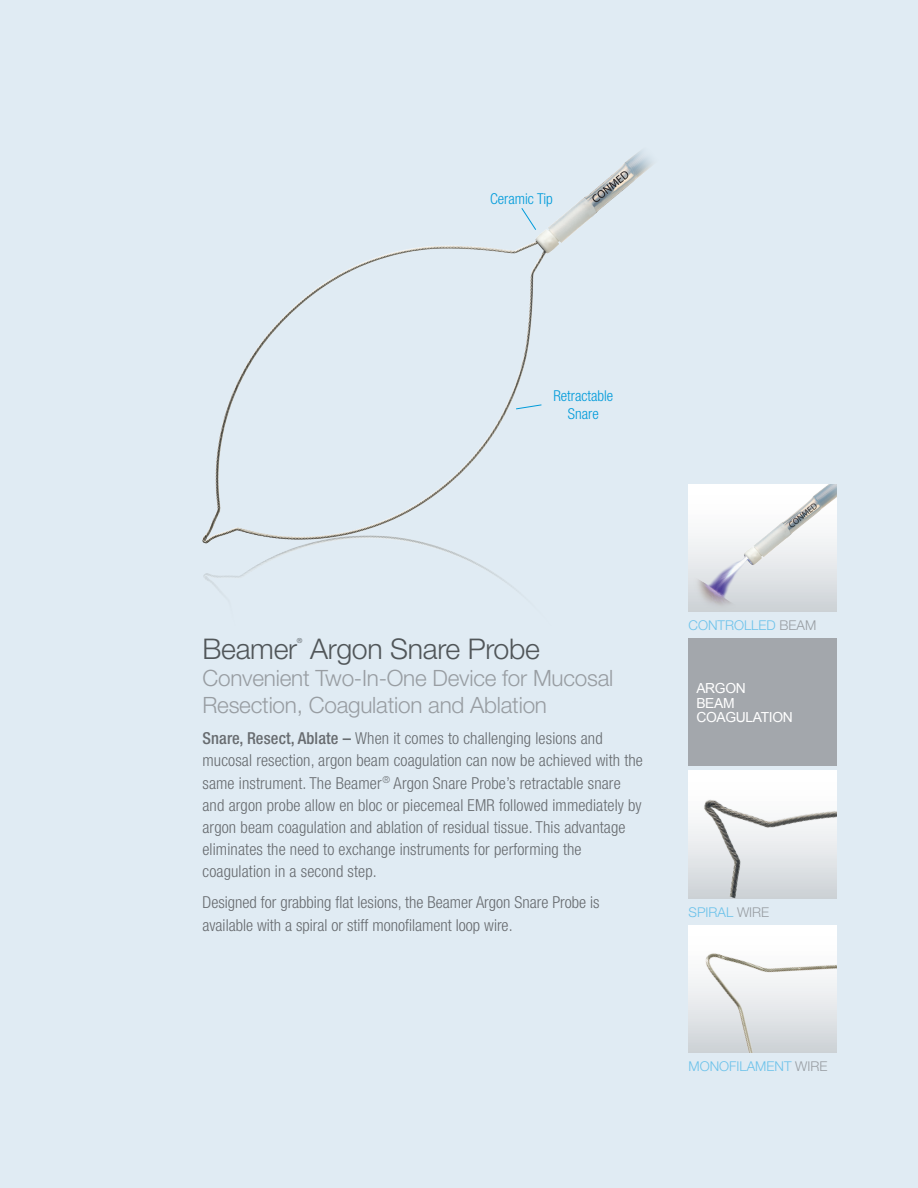
<style>
.page{position:relative;width:918px;height:1188px;background:#e0ebf3}
.page>*{position:absolute;margin:0;border:0;box-sizing:border-box;transform-origin:0 0}
.t1{font:300 28.5px "Helvetica Neue LT Std";letter-spacing:-.01em;color:#515659}
.t2{font:300 22.5px/27px "Helvetica Neue LT Std";letter-spacing:-.01em;color:#989da2}
.Body_Copy{font:300 condensed 16.5px/22.2px "Helvetica Neue LT Std";letter-spacing:.01em;color:#686c70}
.t3{font:300 condensed 15px/18px "Helvetica Neue LT Std";color:#009bda;text-align:center}
.t4{font:13.8px "Arial";letter-spacing:-.025em;color:#fff}
.t5{font:300 13.5px "Helvetica Neue LT Std";color:#6cc2ea}
.t6{font:300 7.05px "Helvetica Neue LT Std";color:#515659}
.s1{font-weight:500}
.s2{color:#989da2}
</style>
<div class="page">
<div style="left:688px;top:639px;width:149px;height:127px;background:#a3a7ac"></div>
<img style="left:688px;top:771px;width:149px;height:127px">
<div style="left:688px;top:484px;width:149px;height:128px;background:linear-gradient(to bottom,#fff,#d2d6da)"></div>
<img style="left:692px;top:484px;width:145px;height:128px">
<img style="left:688px;top:925px;width:149px;height:128px">
<img style="left:203px;top:151px;width:450px;height:441px">
<svg style="left:521px;top:207px;width:16px;height:24px"></svg>
<svg style="left:515px;top:404px;width:27px;height:6px"></svg>
<p class="t3" style="left:490px;top:190px;width:64px">Ceramic Tip</p>
<p class="t3" style="left:553px;top:387px;width:61px">Retractable<br>Snare</p>
<p class="t1" style="left:202px;top:632px;width:96px">Beamer</p>
<p class="t6" style="left:297px;top:636px;width:7px">®</p>
<p class="t1" style="left:310px;top:632px;width:231px">Argon Snare Probe</p>
<p class="t2" style="left:202px;top:664px;width:412px">Convenient Two-In-One Device for Mucosal<br>Resection, Coagulation and Ablation</p>
<p class="Body_Copy" style="left:202px;top:727px;width:442px"><span class="s1">Snare, Resect, Ablate –</span> When it comes to challenging lesions and mucosal resection, argon beam coagulation can now be achieved with the same instrument. The Beamer<sup>®</sup> Argon Snare Probe’s retractable snare and argon probe allow en bloc or piecemeal EMR followed immediately by argon beam coagulation and ablation of residual tissue. This advantage eliminates the need to exchange instruments for performing the coagulation in a second step.</p>
<p class="Body_Copy" style="left:202px;top:891px;width:399px">Designed for grabbing flat lesions, the Beamer Argon Snare Probe is available with a spiral or stiff monofilament loop wire.</p>
<p class="t5" style="left:688px;top:617px;width:129px">CONTROLLED <span class="s2">BEAM</span></p>
<p class="t4" style="left:696px;top:679px;width:51px">ARGON</p>
<p class="t4" style="left:696px;top:694px;width:40px">BEAM</p>
<p class="t4" style="left:696px;top:708px;width:98px">COAGULATION</p>
<p class="t5" style="left:688px;top:904px;width:82px">SPIRAL <span class="s2">WIRE</span></p>
<p class="t5" style="left:688px;top:1058px;width:141px">MONOFILAMENT <span class="s2">WIRE</span></p>
</div>
